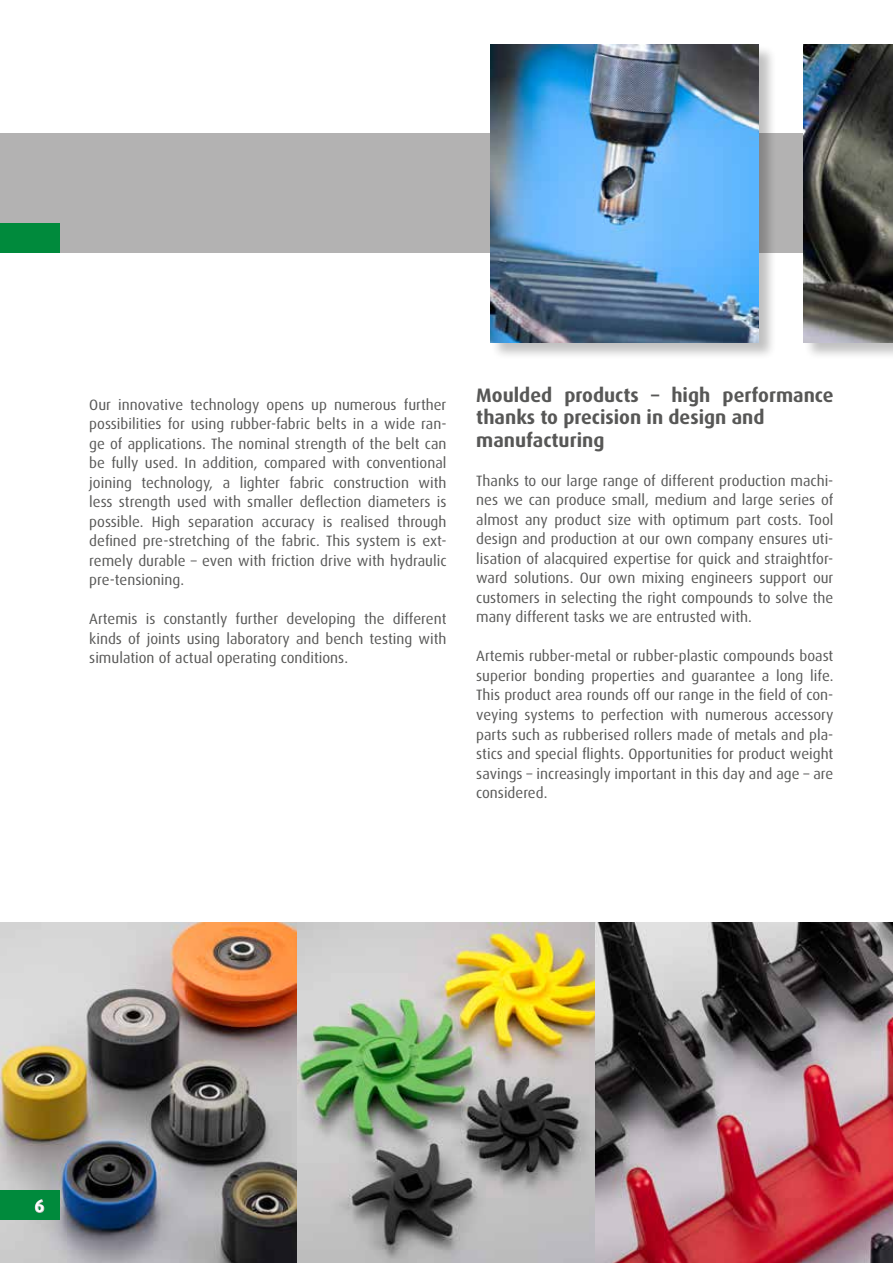
<style>
.page{position:relative;width:893px;height:1263px;background:#fff}
.page>*{position:absolute;margin:0;border:0;box-sizing:border-box;transform-origin:0 0}
.t1{font:700 19.5px/22.5px "Dax Pro";color:#575756}
.t2{font:700 18px "Dax Pro";color:#fff}
.t3{font:15px/19.5px "Dax Pro";color:#575756;text-align:justify}
</style>
<div class="page">
<div style="left:0;top:134px;width:893px;height:119px;background:#b3b2b2"></div>
<div style="left:0;top:223px;width:60px;height:30px;background:#008a3c"></div>
<img style="left:0;top:923px;width:298px;height:340px">
<img style="left:298px;top:923px;width:297px;height:340px">
<svg style="left:595px;top:923px;width:298px;height:340px;background:#8f6168"></svg>
<div style="left:803px;top:45px;width:90px;height:316px;background:#000;opacity:.25"></div>
<img style="left:803px;top:45px;width:90px;height:297px">
<div style="left:491px;top:45px;width:286px;height:316px;background:#000;opacity:.25"></div>
<img style="left:491px;top:45px;width:268px;height:297px">
<div style="left:0;top:1190px;width:60px;height:30px;background:#008a3c"></div>
<svg style="left:35px;top:1199px;width:10px;height:14px"></svg>
<p class="t3" style="left:89px;top:394px;width:359px">Our innovative technology opens up numerous further possibilities for using rubber-fabric belts in a wide ran&shy;ge of applications. The nominal strength of the belt can be fully used. In addition, compared with conventional joining technology, a lighter fabric construction with less strength used with smaller deflection diameters is possible. High separation accuracy is realised through defined pre-stretching of the fabric. This system is ext&shy;remely durable – even with friction drive with hydraulic pre-tensioning.</p>
<p class="t3" style="left:89px;top:609px;width:359px">Artemis is constantly further developing the different kinds of joints using laboratory and bench testing with simulation of actual operating conditions.</p>
<h1 class="t1" style="left:476px;top:383px;width:359px">Moulded products – high performance thanks to precision in design and manufacturing</h1>
<p class="t3" style="left:476px;top:471px;width:359px">Thanks to our large range of different production machi&shy;nes we can produce small, medium and large series of almost any product size with optimum part costs. Tool design and production at our own company ensures uti&shy;lisation of alacquired expertise for quick and straightfor&shy;ward solutions. Our own mixing engineers support our customers in selecting the right compounds to solve the many different tasks we are entrusted with.</p>
<p class="t3" style="left:476px;top:646px;width:359px">Artemis rubber-metal or rubber-plastic compounds boast superior bonding properties and guarantee a long life.<br>This product area rounds off our range in the field of con&shy;veying systems to perfection with numerous accessory parts such as rubberised rollers made of metals and pla&shy;stics and special flights. Opportunities for product weight savings – increasingly important in this day and age – are considered.</p>
<p class="t2" style="left:34px;top:1194px;width:12px">6</p>
</div>
